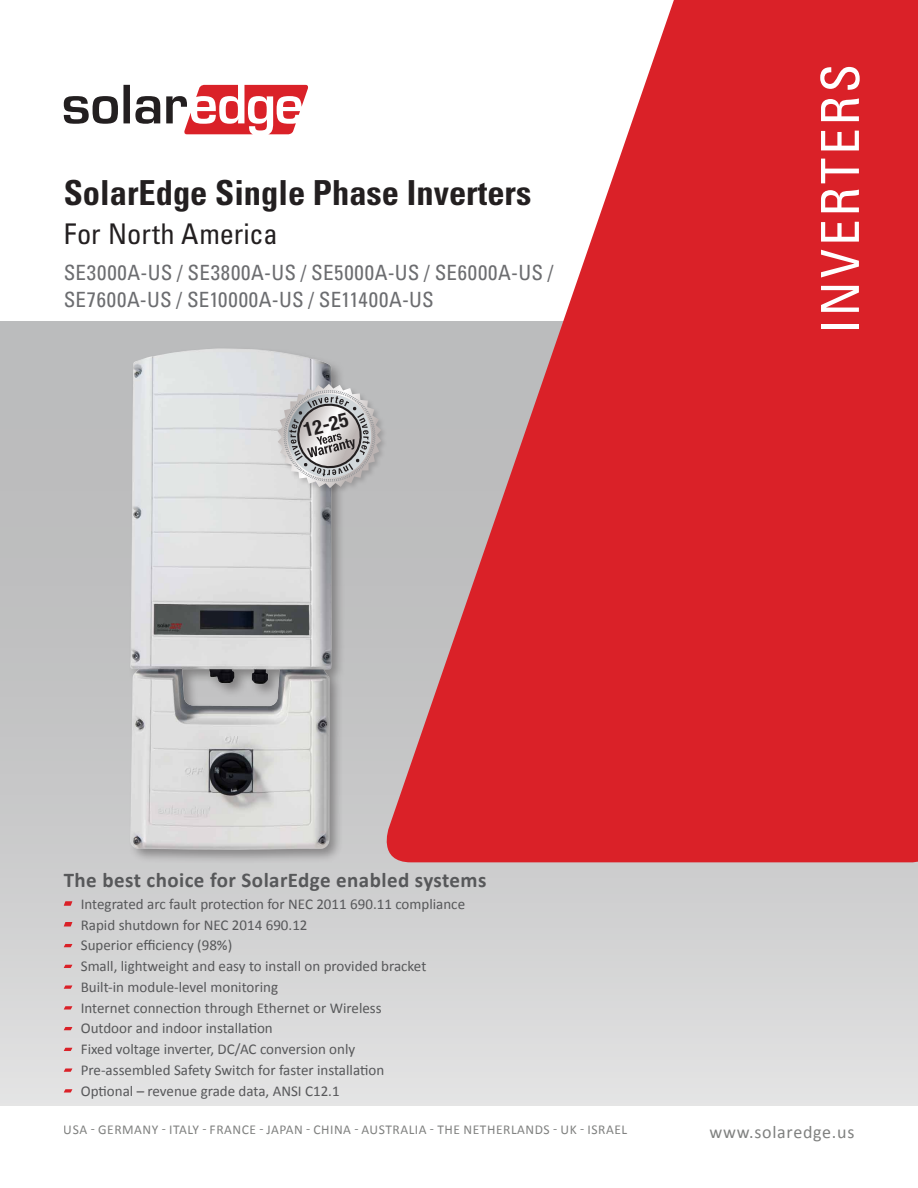
<style>
.page{position:relative;width:918px;height:1188px;background:#fff}
.page>*{position:absolute;margin:0;border:0;box-sizing:border-box;transform-origin:0 0}
.pg1_Family_vertical{font:condensed 52.5px "Univers LT Std";letter-spacing:.06em;color:#fff}
.pg1_Product_Header{font:700 condensed 34.5px "Univers LT Std";color:#231f20}
.pg1_Product_Header-2{font:condensed 28.5px "Univers LT Std";letter-spacing:-.005em;color:#231f20}
.pg1_Product_Header-3{font:condensed 21px/27px "Univers LT Std";letter-spacing:.03em;color:#6c6d70}
.pg1_Text_bold{font:700 21px "Calibri";letter-spacing:.02em;color:#57585a}
.t1{font:700 condensed 19.95px "Helvetica Neue LT Std";color:#231f20}
.pg1_Text_URL{font:18px "Calibri";letter-spacing:.04em;color:#808180}
.Pg1_Text_Bullets{font:15px "Calibri";color:#57585a}
.t2{font:13.5px "Calibri";letter-spacing:.04em;color:#808180}
</style>
<div class="page">
<div style="left:0;top:321px;width:918px;height:785px;background:linear-gradient(to bottom,#b3b4b5,#dbdbdc)"></div>
<svg style="left:377px;top:0;width:541px;height:862px;fill:#da2128"></svg>
<svg style="left:64px;top:85px;width:244px;height:49px"></svg>
<img style="left:101px;top:336px;width:259px;height:541px">
<div style="left:277px;top:383px;width:111px;height:112px;background:#231f20;opacity:.2"></div>
<svg style="left:278px;top:384px;width:103px;height:104px;background:#b9b8b8"></svg>
<svg style="left:64px;top:901px;width:8px;height:5px"></svg>
<svg style="left:64px;top:922px;width:8px;height:5px"></svg>
<svg style="left:64px;top:944px;width:8px;height:3px"></svg>
<svg style="left:64px;top:965px;width:8px;height:3px"></svg>
<svg style="left:64px;top:985px;width:8px;height:4px"></svg>
<svg style="left:64px;top:1006px;width:8px;height:4px"></svg>
<svg style="left:64px;top:1027px;width:8px;height:3px"></svg>
<svg style="left:64px;top:1048px;width:8px;height:3px"></svg>
<svg style="left:64px;top:1068px;width:8px;height:4px"></svg>
<svg style="left:64px;top:1089px;width:8px;height:4px"></svg>
<p class="pg1_Product_Header" style="left:64px;top:172px;width:469px">SolarEdge Single Phase Inverters</p>
<p class="pg1_Product_Header-2" style="left:64px;top:216px;width:215px">For North America</p>
<p class="pg1_Product_Header-3" style="left:64px;top:259px;width:491px">SE3000A-US / SE3800A-US / SE5000A-US / SE6000A-US /<br>SE7600A-US / SE10000A-US / SE11400A-US</p>
<p class="t1" style="left:301px;top:418px;width:47px;rotate:-14deg">12-25</p>
<p class="pg1_Family_vertical" style="left:807px;top:334px;width:272px;rotate:-90deg">INVERTERS</p>
<p class="pg1_Text_bold" style="left:64px;top:867px;width:424px">The best choice for SolarEdge enabled systems</p>
<p class="Pg1_Text_Bullets" style="left:81px;top:894px;width:386px">Integrated arc fault protection for NEC 2011 690.11 compliance</p>
<p class="Pg1_Text_Bullets" style="left:81px;top:915px;width:228px">Rapid shutdown for NEC 2014 690.12</p>
<p class="Pg1_Text_Bullets" style="left:81px;top:936px;width:153px">Superior efficiency )98%(</p>
<p class="Pg1_Text_Bullets" style="left:81px;top:957px;width:347px">Small, lightweight and easy to install on provided bracket</p>
<p class="Pg1_Text_Bullets" style="left:81px;top:977px;width:199px">Built i n- module-level monitoring</p>
<p class="Pg1_Text_Bullets" style="left:81px;top:998px;width:302px">Internet connection through Ethernet or Wireless</p>
<p class="Pg1_Text_Bullets" style="left:81px;top:1019px;width:194px">Outdoor and indoor installation</p>
<p class="Pg1_Text_Bullets" style="left:81px;top:1040px;width:276px">Fixed voltage inverter, DC/AC conversion only</p>
<p class="Pg1_Text_Bullets" style="left:81px;top:1061px;width:305px">Pre-assembled Safety Switch for faster installation</p>
<p class="Pg1_Text_Bullets" style="left:81px;top:1081px;width:260px">Optional – revenue grade data, ANSI C12.1</p>
<p class="t2" style="left:64px;top:1121px;width:565px">USA - GERMANY - ITALY - FRANCE - JAPAN - CHINA - AUSTRALIA - THE NETHERLANDS - UK - ISRAEL</p>
<p class="pg1_Text_URL" style="left:709px;top:1120px;width:146px">www.solaredge.us</p>
</div>
